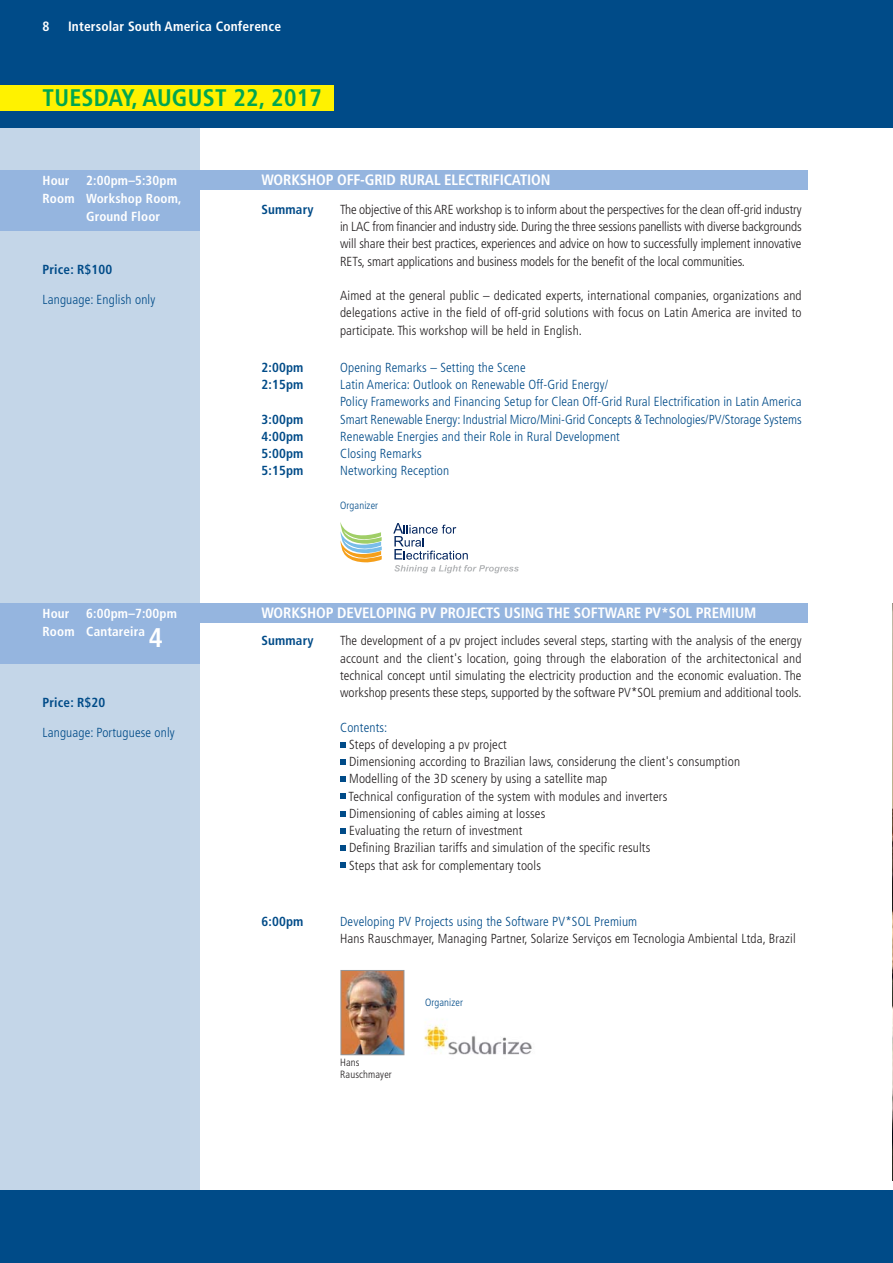
<style>
.page{position:relative;width:893px;height:1263px;background:#fff}
.page>*{position:absolute;margin:0;border:0;box-sizing:border-box;transform-origin:0 0}
.t1{font:700 condensed 24px "Frutiger LT Com";letter-spacing:.01em;color:#00a650}
.t2{font:700 condensed 15px "Frutiger LT Com";letter-spacing:-.01em;color:#fff}
.t3{font:700 condensed 13.5px "Frutiger LT Com";letter-spacing:.01em;color:#fff}
.t4{font:300 condensed 13.2px/17.2px "Frutiger LT Com";letter-spacing:.01em;color:#231f20;text-align:justify}
.t5{font:300 condensed 13.2px/17.2px "Frutiger LT Com";letter-spacing:.01em;color:#004b88}
.t6{font:700 condensed 13.2px "Frutiger LT Com";letter-spacing:.01em;color:#004b88}
.t7{font:700 condensed 13.2px/18px "Frutiger LT Com";letter-spacing:.01em;color:#fff}
.t8{font:300 condensed 10.5px "Frutiger LT Com";letter-spacing:.01em;color:#004b88}
.t9{font:300 condensed 10.5px/12px "Frutiger LT Com";letter-spacing:.01em;color:#231f20}
.s1{font-size:27px}
</style>
<div class="page">
<div style="left:0;top:128px;width:200px;height:1067px;background:#c4d6e8"></div>
<div style="left:0;top:0;width:893px;height:128px;background:#004b88"></div>
<div style="left:0;top:85px;width:334px;height:26px;background:#fff200"></div>
<div style="left:0;top:1191px;width:893px;height:72px;background:#004b88"></div>
<div style="left:193px;top:170px;width:615px;height:20px;background:#95b5df"></div>
<div style="left:0;top:170px;width:200px;height:60px;background:#95b5df"></div>
<div style="left:193px;top:603px;width:615px;height:20px;background:#95b5df"></div>
<svg style="left:340px;top:742px;width:6px;height:5px"></svg>
<svg style="left:340px;top:759px;width:6px;height:5px"></svg>
<svg style="left:340px;top:776px;width:6px;height:6px"></svg>
<svg style="left:340px;top:794px;width:6px;height:5px"></svg>
<svg style="left:340px;top:811px;width:6px;height:5px"></svg>
<svg style="left:340px;top:828px;width:6px;height:5px"></svg>
<svg style="left:340px;top:845px;width:6px;height:6px"></svg>
<svg style="left:340px;top:863px;width:6px;height:5px"></svg>
<div style="left:0;top:603px;width:200px;height:60px;background:#95b5df"></div>
<svg style="left:340px;top:522px;width:42px;height:41px"></svg>
<svg style="left:393px;top:523px;width:126px;height:50px"></svg>
<img style="left:343px;top:972px;width:59px;height:81px">
<div style="left:341px;top:970px;width:63px;height:85px;border:1px solid #939598"></div>
<img style="left:424px;top:1019px;width:108px;height:36px">
<img style="left:892px;top:603px;width:1px;height:577px">
<p class="t3" style="left:43px;top:21px;width:9px">8</p>
<p class="t3" style="left:68px;top:21px;width:215px">Intersolar South America Conference</p>
<h1 class="t1" style="left:43px;top:88px;width:281px">TUESDAY, AUGUST 22, 2017</h1>
<p class="t7" style="left:43px;top:173px;width:28px">Hour</p>
<p class="t7" style="left:86px;top:173px;width:92px">2:00pm–5:30pm</p>
<p class="t2" style="left:261px;top:174px;width:290px">WORKSHOP OFF-GRID RURAL ELECTRIFICATION</p>
<p class="t7" style="left:86px;top:191px;width:97px;text-indent:-44px">Room Workshop Room,<br>Ground Floor</p>
<p class="t6" style="left:261px;top:204px;width:54px">Summary</p>
<p class="t4" style="left:340px;top:202px;width:463px">The objective of this ARE workshop is to inform about the perspectives for the clean off-grid industry in LAC from financier and industry side. During the three sessions panellists with diverse backgrounds will share their best practices, experiences and advice on how to successfully implement innovative RETs, smart applications and business models for the benefit of the local communities.</p>
<p class="t4" style="left:340px;top:288px;width:463px">Aimed at the general public – dedicated experts, international companies, organizations and delegations active in the field of off-grid solutions with focus on Latin America are invited to participate. This workshop will be held in English.</p>
<p class="t6" style="left:43px;top:264px;width:71px">Price: R$100</p>
<p class="t5" style="left:43px;top:292px;width:114px">Language: English only</p>
<p class="t6" style="left:261px;top:362px;width:43px">2:00pm</p>
<p class="t5" style="left:340px;top:360px;width:187px">Opening Remarks – Setting the Scene</p>
<p class="t6" style="left:261px;top:379px;width:43px">2:15pm</p>
<p class="t5" style="left:340px;top:377px;width:463px">Latin America: Outlook on Renewable Off-Grid Energy/<br>Policy Frameworks and Financing Setup for Clean Off-Grid Rural Electrification in Latin America</p>
<p class="t6" style="left:261px;top:414px;width:43px">3:00pm</p>
<p class="t5" style="left:340px;top:412px;width:463px">Smart Renewable Energy: Industrial Micro/Mini-Grid Concepts &amp; Technologies/PV/Storage Systems</p>
<p class="t6" style="left:261px;top:431px;width:43px">4:00pm</p>
<p class="t5" style="left:340px;top:429px;width:281px">Renewable Energies and their Role in Rural Development</p>
<p class="t6" style="left:261px;top:448px;width:43px">5:00pm</p>
<p class="t5" style="left:340px;top:446px;width:83px">Closing Remarks</p>
<p class="t6" style="left:261px;top:465px;width:43px">5:15pm</p>
<p class="t5" style="left:340px;top:463px;width:111px">Networking Reception</p>
<p class="t8" style="left:340px;top:501px;width:40px">Organizer</p>
<p class="t7" style="left:43px;top:606px;width:28px">Hour</p>
<p class="t7" style="left:86px;top:606px;width:92px">6:00pm–7:00pm</p>
<p class="t2" style="left:261px;top:607px;width:496px">WORKSHOP DEVELOPING PV PROJECTS USING THE SOFTWARE PV*SOL PREMIUM</p>
<p class="t7" style="left:43px;top:624px;width:122px">Room Cantareira <span class="s1">4</span></p>
<p class="t6" style="left:261px;top:635px;width:54px">Summary</p>
<p class="t4" style="left:340px;top:633px;width:463px">The development of a pv project includes several steps, starting with the analysis of the energy account and the client's location, going through the elaboration of the architectonical and technical concept until simulating the electricity production and the economic evaluation. The workshop presents these steps, supported by the software PV*SOL premium and additional tools.</p>
<p class="t5" style="left:340px;top:719px;width:49px">Contents:</p>
<p class="t4" style="left:348px;top:737px;width:393px;text-align:left">Steps of developing a pv project<br>Dimensioning according to Brazilian laws, considerung the client's consumption Modelling of the 3D scenery by using a satellite map<br>Technical configuration of the system with modules and inverters<br>Dimensioning of cables aiming at losses<br>Evaluating the return of investment<br>Defining Brazilian tariffs and simulation of the specific results<br>Steps that ask for complementary tools</p>
<p class="t6" style="left:43px;top:697px;width:64px">Price: R$20</p>
<p class="t5" style="left:43px;top:725px;width:134px">Language: Portuguese only</p>
<p class="t6" style="left:261px;top:916px;width:43px">6:00pm</p>
<p class="t5" style="left:340px;top:914px;width:299px">Developing PV Projects using the Software PV*SOL Premium</p>
<p class="t4" style="left:340px;top:931px;width:457px">Hans Rauschmayer, Managing Partner, Solarize Serviços em Tecnologia Ambiental Ltda, Brazil</p>
<p class="t9" style="left:340px;top:1057px;width:53px">Hans<br>Rauschmayer</p>
<p class="t8" style="left:425px;top:998px;width:40px">Organizer</p>
</div>
